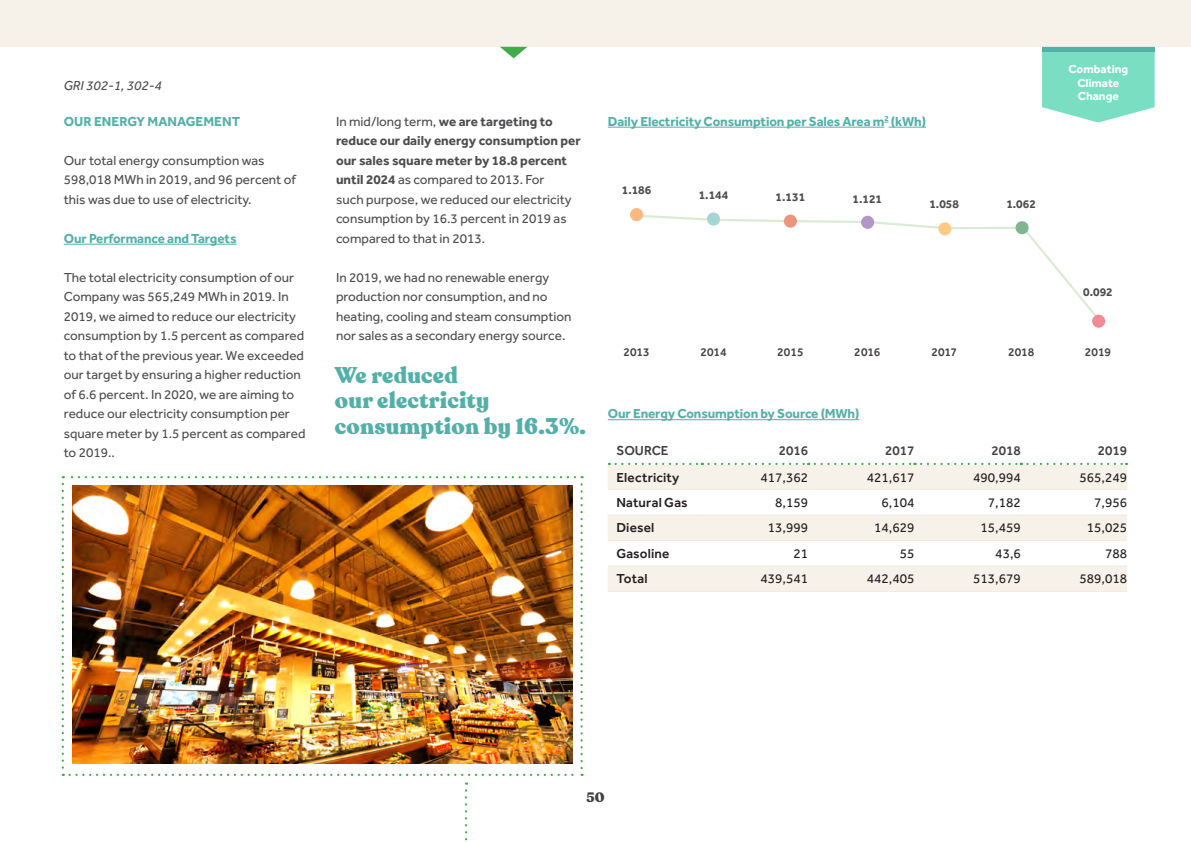
<style>
.page{position:relative;width:1191px;height:842px;background:#fff}
.page>*{position:absolute;margin:0;border:0;box-sizing:border-box;transform-origin:0 0}
.t1{font:900 22.5px/25.5px "Recoleta Alt";letter-spacing:.01em;color:#52b0a8}
.t2{font:13.5px/19.5px "Effra Std";color:#4d4d4f}
.t3{font:700 13.5px "Effra Std";letter-spacing:-.01em;color:#52b0a8}
.t4{font:13.5px "Effra Std";color:#241f21}
.t5{font:500 13.5px "Effra Std";letter-spacing:.015em;color:#241f21}
.t6{font:500 13.5px "Effra Std";color:#414042}
.t7{font:italic 13.5px "Effra Std";color:#4d4d4f}
.t8{font:900 13.5px "Recoleta Alt";color:#414042}
.t9{font:700 12px "Effra Std";color:#4d4d4f}
.t10{font:500 12px "Effra Std";letter-spacing:-.005em;color:#454042}
.t11{font:700 12px/13.5px "Effra Std";color:#fff;text-align:center}
.s1{font-weight:700}
</style>
<div class="page">
<div style="left:0;top:0;width:1191px;height:47px;background:#f6f2e9"></div>
<svg style="left:500px;top:47px;width:27px;height:11px"></svg>
<hr style="left:64px;top:244px;width:172px;height:1px;background:#52b0a8">
<hr style="left:608px;top:419px;width:251px;height:1px;background:#52b0a8">
<hr style="left:608px;top:127px;width:276px;height:1px;background:#52b0a8">
<hr style="left:888px;top:127px;width:38px;height:1px;background:#52b0a8">
<svg style="left:608px;top:464px;width:519px;height:127px;fill:#f6f2e9"></svg>
<hr style="left:914px;top:463px;width:106px;height:2px;background:#fff">
<hr style="left:1020px;top:463px;width:106px;height:2px;background:#fff">
<hr style="left:608px;top:489px;width:94px;height:1px;background:#f2ece0">
<hr style="left:702px;top:489px;width:106px;height:1px;background:#f2ece0">
<hr style="left:808px;top:489px;width:106px;height:1px;background:#f2ece0">
<hr style="left:914px;top:489px;width:106px;height:1px;background:#f2ece0">
<hr style="left:1020px;top:489px;width:107px;height:1px;background:#f2ece0">
<hr style="left:608px;top:515px;width:94px;height:1px;background:#f2ece0">
<hr style="left:702px;top:515px;width:106px;height:1px;background:#f2ece0">
<hr style="left:808px;top:515px;width:106px;height:1px;background:#f2ece0">
<hr style="left:914px;top:515px;width:106px;height:1px;background:#f2ece0">
<hr style="left:1020px;top:515px;width:107px;height:1px;background:#f2ece0">
<hr style="left:608px;top:540px;width:94px;height:1px;background:#f2ece0">
<hr style="left:702px;top:540px;width:106px;height:1px;background:#f2ece0">
<hr style="left:808px;top:540px;width:106px;height:1px;background:#f2ece0">
<hr style="left:914px;top:540px;width:106px;height:1px;background:#f2ece0">
<hr style="left:1020px;top:540px;width:107px;height:1px;background:#f2ece0">
<hr style="left:608px;top:566px;width:94px;height:1px;background:#f2ece0">
<hr style="left:702px;top:566px;width:106px;height:1px;background:#f2ece0">
<hr style="left:808px;top:566px;width:106px;height:1px;background:#f2ece0">
<hr style="left:914px;top:566px;width:106px;height:1px;background:#f2ece0">
<hr style="left:1020px;top:566px;width:107px;height:1px;background:#f2ece0">
<hr style="left:608px;top:591px;width:94px;height:1px;background:#f2ece0">
<hr style="left:702px;top:591px;width:106px;height:1px;background:#f2ece0">
<hr style="left:808px;top:591px;width:106px;height:1px;background:#f2ece0">
<hr style="left:914px;top:591px;width:106px;height:1px;background:#f2ece0">
<hr style="left:1020px;top:591px;width:107px;height:1px;background:#f2ece0">
<svg style="left:609px;top:463px;width:306px;height:2px"></svg>
<svg style="left:921px;top:463px;width:100px;height:2px"></svg>
<svg style="left:1027px;top:463px;width:100px;height:2px"></svg>
<svg style="left:62px;top:476px;width:521px;height:300px"></svg>
<svg style="left:465px;top:782px;width:2px;height:59px"></svg>
<img style="left:72px;top:485px;width:500px;height:279px">
<svg style="left:636px;top:214px;width:467px;height:105px"></svg>
<div style="left:630px;top:208px;width:13px;height:13px;background:#fbb880;border-radius:7px"></div>
<div style="left:707px;top:212px;width:13px;height:14px;background:#a3d5d1;border-radius:7px"></div>
<div style="left:784px;top:215px;width:13px;height:13px;background:#eb9580;border-radius:7px"></div>
<div style="left:861px;top:216px;width:13px;height:13px;background:#b196c7;border-radius:7px"></div>
<div style="left:938px;top:222px;width:13px;height:13px;background:#feca86;border-radius:7px"></div>
<div style="left:1015px;top:221px;width:13px;height:13px;background:#7fb690;border-radius:7px"></div>
<div style="left:1092px;top:315px;width:13px;height:13px;background:#f18b97;border-radius:7px"></div>
<svg style="left:1042px;top:51px;width:112px;height:72px;background:#88e1c8"></svg>
<hr style="left:1042px;top:47px;width:112px;height:4px;background:#52b0a8">
<p class="t7" style="left:64px;top:78px;width:100px">GRI 302-1, 302-4</p>
<p class="t3" style="left:64px;top:113px;width:178px">OUR ENERGY MANAGEMENT</p>
<p class="t2" style="left:64px;top:150px;width:234px">Our total energy consumption was<br>598,018 MWh in 2019, and 96 percent of this was due to use of electricity.</p>
<p class="t3" style="left:64px;top:230px;width:174px">Our Performance and Targets</p>
<p class="t2" style="left:64px;top:267px;width:243px">The total electricity consumption of our Company was 565,249 MWh in 2019. In 2019, we aimed to reduce our electricity consumption by 1.5 percent as compared to that of the previous year. We exceeded our target by ensuring a higher reduction of 6.6 percent. In 2020, we are aiming to reduce our electricity consumption per square meter by 1.5 percent as compared to 2019..</p>
<p class="t2" style="left:336px;top:111px;width:246px">In mid/long term, <span class="s1">we are targeting to reduce our daily energy consumption per our sales square meter by 18.8 percent until 2024</span> as compared to 2013. For<br>such purpose, we reduced our electricity consumption by 16.3 percent in 2019 as compared to that in 2013.</p>
<p class="t2" style="left:336px;top:267px;width:237px">In 2019, we had no renewable energy production nor consumption, and no heating, cooling and steam consumption nor sales as a secondary energy source.</p>
<h1 class="t1" style="left:335px;top:363px;width:252px">We reduced<br>our electricity consumption by 16.3%.</h1>
<p class="t3" style="left:608px;top:113px;width:320px">Daily Electricity Consumption per Sales Area m<sup>2</sup> (kWh)</p>
<p class="t9" style="left:622px;top:183px;width:31px">1.186</p>
<p class="t9" style="left:698px;top:188px;width:31px">1.144</p>
<p class="t9" style="left:775px;top:190px;width:31px">1.131</p>
<p class="t9" style="left:852px;top:191px;width:31px">1.121</p>
<p class="t9" style="left:929px;top:197px;width:31px">1.058</p>
<p class="t10" style="left:623px;top:345px;width:28px">2013</p>
<p class="t10" style="left:700px;top:345px;width:28px">2014</p>
<p class="t10" style="left:777px;top:345px;width:28px">2015</p>
<p class="t10" style="left:854px;top:345px;width:27px">2016</p>
<p class="t10" style="left:931px;top:345px;width:27px">2017</p>
<p class="t3" style="left:608px;top:406px;width:253px">Our Energy Consumption by Source (MWh)</p>
<p class="t11" style="left:1068px;top:62px;width:61px">Combating<br>Climate<br>Change</p>
<p class="t9" style="left:1006px;top:197px;width:31px">1.062</p>
<p class="t10" style="left:1008px;top:345px;width:28px">2018</p>
<p class="t9" style="left:1083px;top:285px;width:31px">0.092</p>
<p class="t10" style="left:1085px;top:345px;width:28px">2019</p>
<p class="t6" style="left:616px;top:442px;width:54px">SOURCE</p>
<p class="t6" style="left:778px;top:442px;width:31px">2016</p>
<p class="t6" style="left:885px;top:442px;width:31px">2017</p>
<p class="t6" style="left:991px;top:442px;width:31px">2018</p>
<p class="t6" style="left:1097px;top:442px;width:31px">2019</p>
<p class="t5" style="left:616px;top:469px;width:64px">Electricity</p>
<p class="t4" style="left:760px;top:469px;width:49px">417,362</p>
<p class="t4" style="left:867px;top:469px;width:49px">421,617</p>
<p class="t4" style="left:973px;top:469px;width:49px">490,994</p>
<p class="t4" style="left:1079px;top:469px;width:49px">565,249</p>
<p class="t5" style="left:616px;top:494px;width:73px">Natural Gas</p>
<p class="t4" style="left:775px;top:494px;width:34px">8,159</p>
<p class="t4" style="left:881px;top:494px;width:34px">6,104</p>
<p class="t4" style="left:988px;top:494px;width:34px">7,182</p>
<p class="t4" style="left:1094px;top:494px;width:34px">7,956</p>
<p class="t5" style="left:616px;top:520px;width:40px">Diesel</p>
<p class="t4" style="left:768px;top:520px;width:42px">13,999</p>
<p class="t4" style="left:874px;top:520px;width:42px">14,629</p>
<p class="t4" style="left:980px;top:520px;width:42px">15,459</p>
<p class="t4" style="left:1087px;top:520px;width:42px">15,025</p>
<p class="t5" style="left:616px;top:545px;width:55px">Gasoline</p>
<p class="t4" style="left:793px;top:545px;width:16px">21</p>
<p class="t4" style="left:899px;top:545px;width:16px">55</p>
<p class="t4" style="left:995px;top:545px;width:27px">43,6</p>
<p class="t4" style="left:1105px;top:545px;width:24px">788</p>
<p class="t5" style="left:616px;top:571px;width:33px">Total</p>
<p class="t4" style="left:760px;top:571px;width:49px">439,541</p>
<p class="t4" style="left:867px;top:571px;width:49px">442,405</p>
<p class="t4" style="left:973px;top:571px;width:49px">513,679</p>
<p class="t4" style="left:1079px;top:571px;width:49px">589,018</p>
<p class="t8" style="left:586px;top:789px;width:20px">50</p>
</div>
